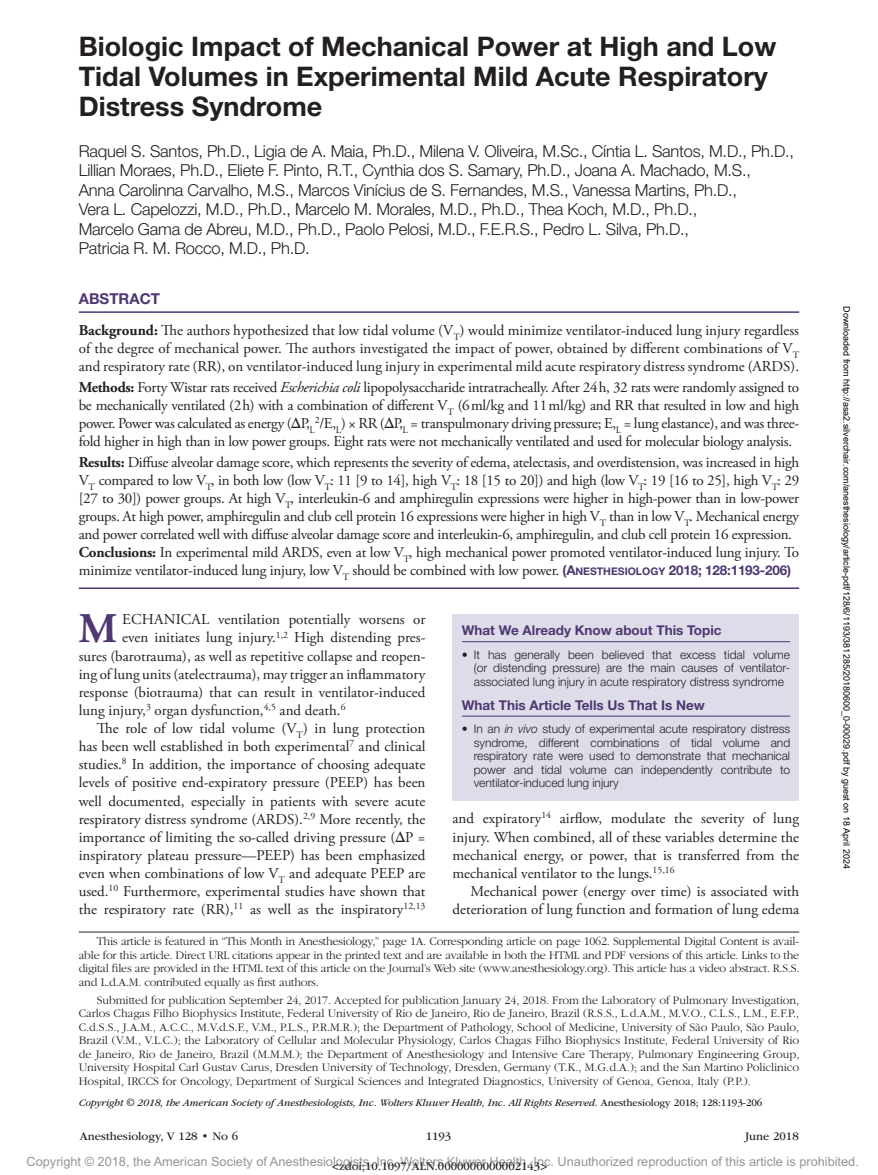
<style>
.page{position:relative;width:878px;height:1175px;background:#fff}
.page>*{position:absolute;margin:0;border:0;box-sizing:border-box;transform-origin:0 0}
.t1{font:700 42.15px "Adobe Garamond Pro";color:#4e3773}
.t2{font:700 27px/30px "Helvetica Neue LT Std";color:#231f20}
.t3{font:300 16.5px/19.5px "Helvetica Neue LT Std";letter-spacing:-.015em;color:#231f20}
.t4{font:15px/18px "Adobe Garamond Pro";color:#231f20;text-align:justify}
.t5{font:15px/18px "Adobe Garamond Pro";letter-spacing:-.02em;color:#231f20}
.t6{font:700 15px "Helvetica Neue LT Std";color:#4e3773}
.t7{font:700 13.5px "Helvetica Neue LT Std";color:#4e3773}
.t8{font:12.75px "Arial MT Std";color:#939598}
.t9{font:300 12px/13.5px "ITC Garamond Std";letter-spacing:-.015em;color:#231f20;text-align:justify}
.t10{font:300 12px/13.5px "Helvetica Neue LT Std";letter-spacing:-.005em;color:#231f20;text-align:justify}
.t11{font:12px "ITC Garamond Std";color:#231f20}
.t12{font:italic 10.5px "ITC Garamond Std";letter-spacing:-.01em;color:#231f20}
.t13{font:9px "Arial";color:#000}
.s1{font-weight:700}
.s2{font-style:italic}
.s3{font-family:"Gandhari Unicode"}
.s4{font-family:"Helvetica Neue LT Std";font-weight:700;font-size:13.5px;color:#4e3773}
.s5{font-family:"Helvetica Neue LT Std";font-weight:700;font-size:10.5px;color:#4e3773}
.s6{font-style:normal}
</style>
<div class="page">
<div style="left:452px;top:613px;width:347px;height:187px;background:#dfdce9"></div>
<hr style="left:462px;top:641px;width:328px;height:1px;background:#4e3773">
<hr style="left:462px;top:715px;width:328px;height:1px;background:#4e3773">
<hr style="left:79px;top:311px;width:720px;height:2px;background:#4e3773">
<hr style="left:79px;top:587px;width:720px;height:2px;background:#4e3773">
<hr style="left:79px;top:931px;width:720px;height:1px;background:#231f20">
<h2 class="t2" style="left:79px;top:31px;width:699px">Biologic Impact of Mechanical Power at High and Low<br>Tidal Volumes in Experimental Mild Acute Respiratory<br>Distress Syndrome</h2>
<p class="t3" style="left:79px;top:141px;width:716px">Raquel S. Santos, Ph.D., Ligia de A. Maia, Ph.D., Milena V. Oliveira, M.Sc., Cíntia L. Santos, M.D., Ph.D., Lillian Moraes, Ph.D., Eliete F. Pinto, R.T., Cynthia dos S. Samary, Ph.D., Joana A. Machado, M.S.,<br>Anna Carolinna Carvalho, M.S., Marcos Vinícius de S. Fernandes, M.S., Vanessa Martins, Ph.D.,<br>Vera L. Capelozzi, M.D., Ph.D., Marcelo M. Morales, M.D., Ph.D., Thea Koch, M.D., Ph.D.,<br>Marcelo Gama de Abreu, M.D., Ph.D., Paolo Pelosi, M.D., F.E.R.S., Pedro L. Silva, Ph.D.,<br>Patricia R. M. Rocco, M.D., Ph.D.</p>
<p class="t6" style="left:79px;top:289px;width:83px">ABSTRACT</p>
<p class="t4" style="left:79px;top:322px;width:722px"><span class="s1">Background:</span> The authors hypothesized that low tidal volume (V<sub>T</sub>) would minimize ventilator-induced lung injury regardless of the degree of mechanical power. The authors investigated the impact of power, obtained by different combinations of V<sub>T </sub>and respiratory rate (RR), on ventilator-induced lung injury in experimental mild acute respiratory distress syndrome (ARDS).</p>
<p class="t4" style="left:79px;top:379px;width:722px"><span class="s1">Methods:</span> Forty Wistar rats received <span class="s2">Escherichia coli</span> lipopolysaccharide intratracheally. After 24h, 32 rats were randomly assigned to be mechanically ventilated (2h) with a combination of different V<sub>T</sub> (6ml/kg and 11ml/kg) and RR that resulted in low and high power. Power was calculated as energy (<span class="s3">∆</span>P,<sub>L</sub><sup>2</sup>/E,<sub>L</sub>) × RR (<span class="s3">∆</span>P,<sub>L</sub> = transpulmonary driving pressure; E,<sub>L</sub> = lung elastance), and was three&shy;fold higher in high than in low power groups. Eight rats were not mechanically ventilated and used for molecular biology analysis.</p>
<p class="t5" style="left:79px;top:454px;width:722px"><span class="s1">Results:</span> Diffuse alveolar damage score, which represents the severity of edema, atelectasis, and overdistension, was increased in high V<sub>T</sub> compared to low V<sub>T</sub>, in both low (low V<sub>T</sub>: 11 [9 to 14], high V<sub>T</sub>: 18 [15 to 20]) and high (low V<sub>T</sub>: 19 [16 to 25], high V<sub>T</sub>: 29 [27 to 30]) power groups. At high V<sub>T</sub>, interleukin-6 and amphiregulin expressions were higher in high-power than in low-power groups. At high power, amphiregulin and club cell protein 16 expressions were higher in high V<sub>T</sub> than in low V<sub>T</sub>. Mechanical energy and power correlated well with diffuse alveolar damage score and interleukin-6, amphiregulin, and club cell protein 16 expression.<br><span class="s1">Conclusions:</span> In experimental mild ARDS, even at low V<sub>T</sub>, high mechanical power promoted ventilator-induced lung injury. To minimize ventilator-induced lung injury, low V<sub>T</sub> should be combined with low power. <span class="s4">(A</span><span class="s5">NESTHESIOLOGY</span> <span class="s4">2018; 128:1193-206)</span></p>
<h1 class="t1" style="left:79px;top:604px;width:40px">M</h1>
<p class="t4" style="left:122px;top:611px;width:305px">ECHANICAL ventilation potentially worsens or</p>
<p class="t4" style="left:122px;top:629px;width:305px">even initiates lung injury.<sup>1,2</sup> High distending pres-</p>
<p class="t4" style="left:79px;top:647px;width:348px">sures (barotrauma), as well as repetitive collapse and reopen-</p>
<p class="t4" style="left:79px;top:665px;width:348px">ing of lung units (atelectrauma), may trigger an inflammatory</p>
<p class="t4" style="left:79px;top:683px;width:348px">response (biotrauma) that can result in ventilator-induced</p>
<p class="t4" style="left:79px;top:701px;width:268px">lung injury,<sup>3</sup> organ dysfunction,<sup>4,5</sup> and death.<sup>6</sup></p>
<p class="t4" style="left:97px;top:720px;width:330px">The role of low tidal volume (V<sub>T</sub>) in lung protection</p>
<p class="t4" style="left:79px;top:738px;width:348px">has been well established in both experimental<sup>7</sup> and clinical</p>
<p class="t4" style="left:79px;top:756px;width:348px">studies.<sup>8</sup> In addition, the importance of choosing adequate</p>
<p class="t4" style="left:79px;top:774px;width:348px">levels of positive end-expiratory pressure (PEEP) has been</p>
<p class="t4" style="left:79px;top:792px;width:348px">well documented, especially in patients with severe acute</p>
<p class="t4" style="left:79px;top:810px;width:348px">respiratory distress syndrome (ARDS).<sup>2,9</sup> More recently, the</p>
<p class="t4" style="left:79px;top:828px;width:348px">importance of limiting the so-called driving pressure (<span class="s3">∆</span>P =</p>
<p class="t4" style="left:79px;top:846px;width:348px">inspiratory plateau pressure—PEEP) has been emphasized</p>
<p class="t4" style="left:79px;top:864px;width:348px">even when combinations of low V<sub>T</sub> and adequate PEEP are</p>
<p class="t4" style="left:79px;top:883px;width:348px">used.<sup>10</sup> Furthermore, experimental studies have shown that</p>
<p class="t4" style="left:79px;top:901px;width:348px">the respiratory rate (RR),<sup>11</sup> as well as the inspiratory<sup>12,13</sup></p>
<p class="t7" style="left:462px;top:622px;width:261px">What We Already Know about This Topic</p>
<p class="t10" style="left:474px;top:647px;width:318px;text-indent:-12px">• It has generally been believed that excess tidal volume (or distending pressure) are the main causes of ventilator&shy;associated lung injury in acute respiratory distress syndrome</p>
<p class="t7" style="left:462px;top:696px;width:244px">What This Article Tells Us That Is New</p>
<p class="t10" style="left:474px;top:721px;width:318px;text-indent:-12px">• In an <span class="s2">in vivo</span> study of experimental acute respiratory distress syndrome, different combinations of tidal volume and respiratory rate were used to demonstrate that mechanical power and tidal volume can independently contribute to ventilator-induced lung injury</p>
<p class="t4" style="left:452px;top:810px;width:348px">and expiratory<sup>14</sup> airflow, modulate the severity of lung injury. When combined, all of these variables determine the mechanical energy, or power, that is transferred from the mechanical ventilator to the lungs.<sup>15,16</sup></p>
<p class="t4" style="left:452px;top:882px;width:348px;text-align:right">Mechanical power (energy over time) is associated with deterioration of lung function and formation of lung edema</p>
<p class="t9" style="left:79px;top:934px;width:722px;text-indent:18px">This article is featured in “This Month in Anesthesiology,” page 1A. Corresponding article on page 1062. Supplemental Digital Content is avail&shy;able for this article. Direct URL citations appear in the printed text and are available in both the HTML and PDF versions of this article. Links to the digital files are provided in the HTML text of this article on the Journal’s Web site (www.anesthesiology.org). This article has a video abstract. R.S.S. and L.d.A.M. contributed equally as first authors.</p>
<p class="t9" style="left:79px;top:993px;width:722px;text-indent:18px">Submitted for publication September 24, 2017. Accepted for publication January 24, 2018. From the Laboratory of Pulmonary Investigation, Carlos Chagas Filho Biophysics Institute, Federal University of Rio de Janeiro, Rio de Janeiro, Brazil (R.S.S., L.d.A.M., M.V.O., C.L.S., L.M., E.F.P., C.d.S.S., J.A.M., A.C.C., M.V.d.S.F., V.M., P.L.S., P.R.M.R.); the Department of Pathology, School of Medicine, University of São Paulo, São Paulo, Brazil (V.M., V.L.C.); the Laboratory of Cellular and Molecular Physiology, Carlos Chagas Filho Biophysics Institute, Federal University of Rio de Janeiro, Rio de Janeiro, Brazil (M.M.M.); the Department of Anesthesiology and Intensive Care Therapy, Pulmonary Engineering Group, University Hospital Carl Gustav Carus, Dresden University of Technology, Dresden, Germany (T.K., M.G.d.A.); and the San Martino Policlinico Hospital, IRCCS for Oncology, Department of Surgical Sciences and Integrated Diagnostics, University of Genoa, Genoa, Italy (P.P.).</p>
<p class="t12" style="left:79px;top:1096px;width:685px">Copyright © 2018, the American Society of Anesthesiologists, Inc. Wolters Kluwer Health, Inc. All Rights Reserved. <span class="s6">Anesthesiology 2018; 128:1193-206</span></p>
<p class="t11" style="left:80px;top:1130px;width:160px">Anesthesiology, V 128 • No 6</p>
<p class="t11" style="left:426px;top:1130px;width:27px">1193</p>
<p class="t11" style="left:745px;top:1130px;width:55px">June 2018</p>
<p class="t13" style="left:850px;top:306px;width:564px;rotate:90deg">Downloaded from http://asa2.silverchair.com/anesthesiology/article-pdf/128/6/1193/381285/20180600_0-00029.pdf by guest on 18 April 2024</p>
<p class="t8" style="left:27px;top:1154px;width:833px">Copyright © 2018, the American Society of Anesthesiologists, Inc. Wolters Kluwer Health, Inc. Unauthorized reproduction of this article is prohibited.</p>
<p class="t11" style="left:332px;top:1159px;width:216px">&lt;zdoi;10.1097/ALN.0000000000002143&gt;</p>
</div>
